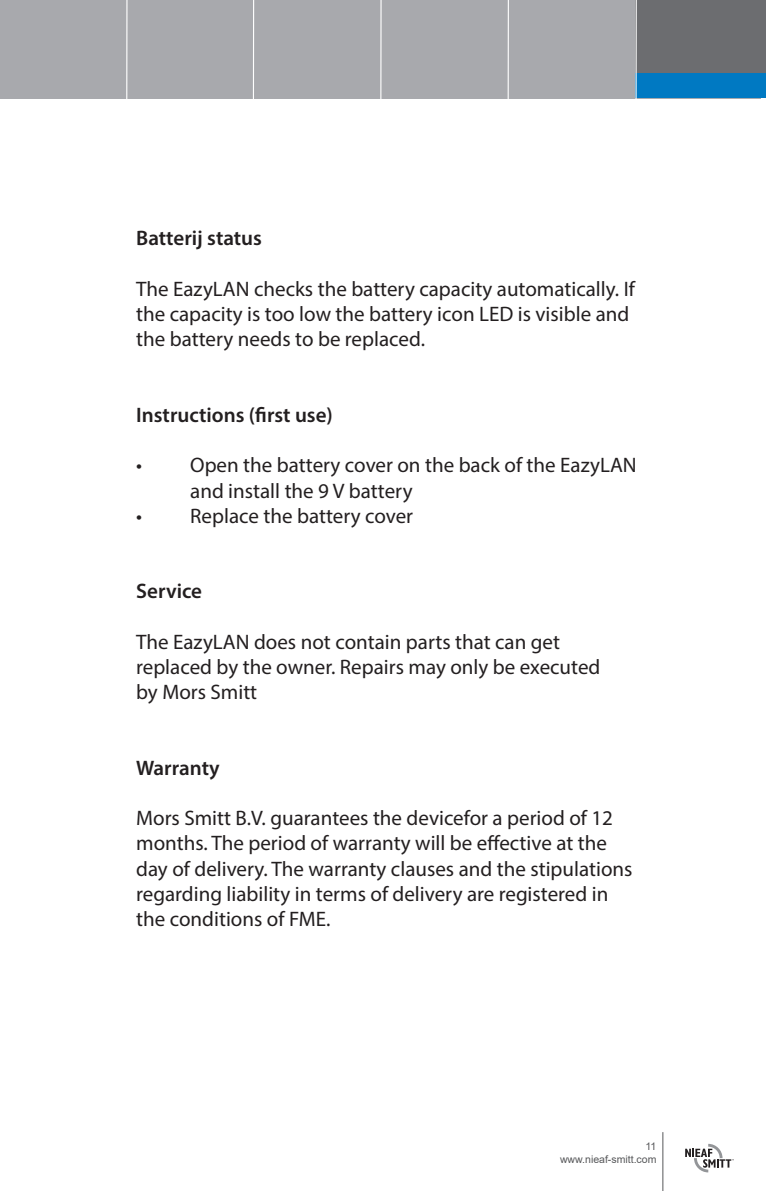
<style>
.page{position:relative;width:766px;height:1191px;background:#fff}
.page>*{position:absolute;margin:0;border:0;box-sizing:border-box;transform-origin:0 0}
.Tekst{font:21px/25.2px "Myriad Pro";color:#231f20}
.Subtitel{font:21px/25.2px "Myriad Pro";color:#231f20}
.Subtitel-2{font:600 21px "Myriad Pro";color:#231f20}
.Titel{font:600 21px "Myriad Pro";color:#231f20}
.t1{font:10.5px/13.5px "Arial";color:#57585a;text-align:right}
</style>
<div class="page">
<div style="left:0;top:0;width:760px;height:99px;background:#a8a9ad"></div>
<div style="left:635px;top:0;width:130px;height:88px;background:#6c6d70"></div>
<div style="left:635px;top:73px;width:130px;height:25px;background:#0079c2"></div>
<hr style="left:126px;top:0;width:1px;height:102px;background:#fff">
<hr style="left:253px;top:0;width:1px;height:101px;background:#fff">
<hr style="left:380px;top:0;width:1px;height:101px;background:#fff">
<hr style="left:507px;top:0;width:2px;height:100px;background:#fff">
<hr style="left:635px;top:0;width:1px;height:101px;background:#fff">
<hr style="left:662px;top:1132px;width:1px;height:59px;background:#57585a">
<svg style="left:685px;top:1143px;width:48px;height:29px"></svg>
<p class="Subtitel-2" style="left:136px;top:225px;width:127px">Batterij status</p>
<p class="Subtitel" style="left:136px;top:276px;width:500px">The EazyLAN checks the battery capacity automatically. If the capacity is too low the battery icon LED is visible and the battery needs to be replaced.</p>
<p class="Subtitel-2" style="left:136px;top:401px;width:198px">Instructions (first use)</p>
<p class="Tekst" style="left:190px;top:452px;width:448px;text-indent:-54px">• Open the battery cover on the back of the EazyLAN and install the 9 V battery</p>
<p class="Tekst" style="left:136px;top:503px;width:278px">• Replace the battery cover</p>
<p class="Titel" style="left:136px;top:578px;width:67px">Service</p>
<p class="Tekst" style="left:136px;top:629px;width:465px">The EazyLAN does not contain parts that can get replaced by the owner. Repairs may only be executed</p>
<p class="Tekst" style="left:136px;top:679px;width:123px">by Mors Smitt</p>
<p class="Titel" style="left:136px;top:754px;width:85px">Warranty</p>
<p class="Tekst" style="left:136px;top:805px;width:497px">Mors Smitt B.V. guarantees the devicefor a period of 12 months. The period of warranty will be effective at the day of delivery. The warranty clauses and the stipulations regarding liability in terms of delivery are registered in the conditions of FME.</p>
<p class="t1" style="left:560px;top:1139px;width:98px">11 www.nieaf-smitt.com</p>
</div>
